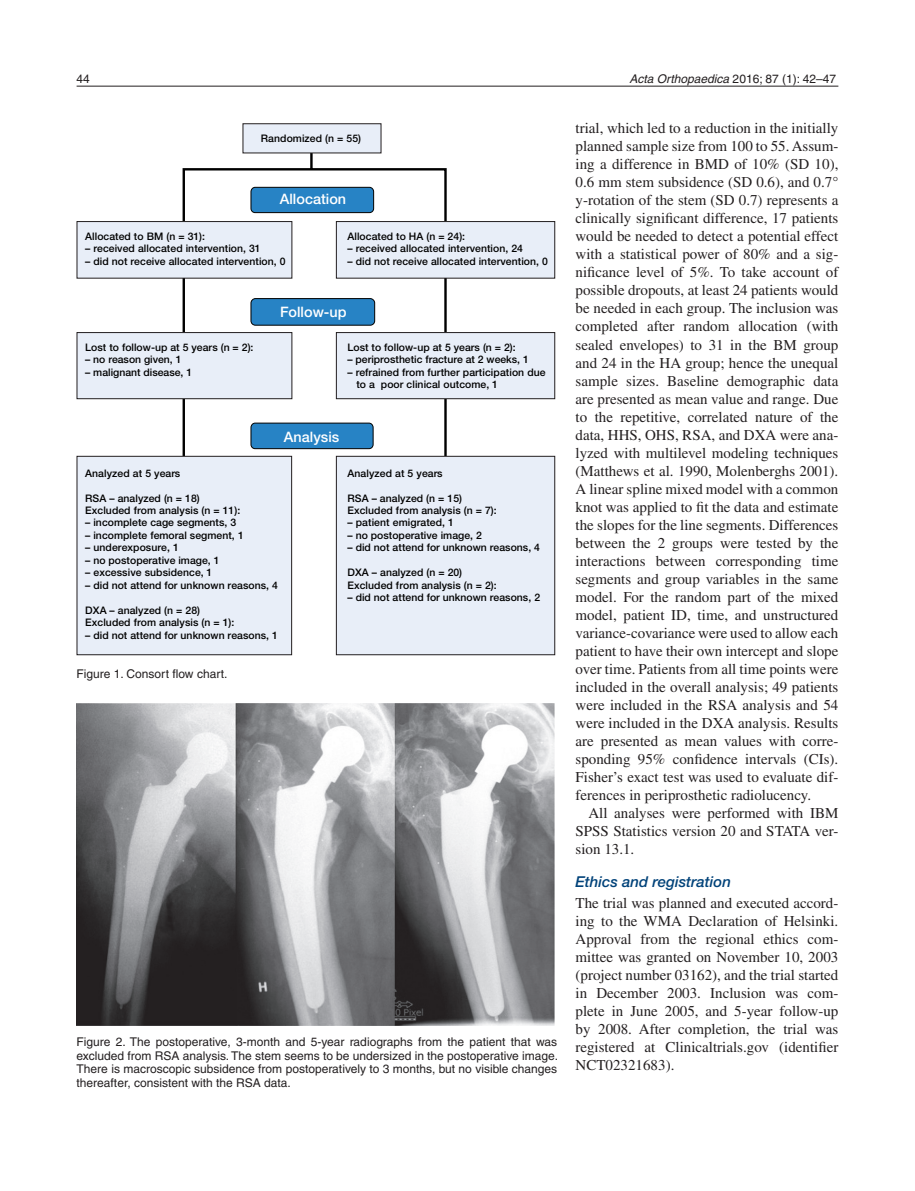
<style>
.page{position:relative;width:915px;height:1191px;background:#fff}
.page>*{position:absolute;margin:0;border:0;box-sizing:border-box;transform-origin:0 0}
.t1{font:15px/18px "Times";color:#231f20;text-align:justify}
.t2{font:italic 500 15px "Helvetica Neue LTW1 G";color:#004279}
.t3{font:500 14.4px "Helvetica Neue LTW1 G";color:#fff}
.t4{font:12px/13.5px "Helvetica";color:#231f20;text-align:justify}
.t5{font:italic 12px "Helvetica";color:#231f20}
.t6{font:500 10.35px/12.5px "Helvetica Neue LTW1 G";letter-spacing:.005em;color:#000}
.s1{font-style:normal}
</style>
<div class="page">
<hr style="left:77px;top:86px;width:761px;height:1px;background:#231f20">
<svg style="left:181px;top:153px;width:267px;height:446px"></svg>
<div style="left:77px;top:456px;width:214px;height:199px;background:#e8eef8"></div>
<div style="left:77px;top:456px;width:215px;height:199px;border:1px solid #231f20"></div>
<div style="left:77px;top:332px;width:215px;height:67px;background:#e8eef8"></div>
<div style="left:77px;top:332px;width:215px;height:67px;border:1px solid #231f20"></div>
<div style="left:77px;top:221px;width:215px;height:57px;background:#e8eef8"></div>
<div style="left:77px;top:221px;width:215px;height:57px;border:1px solid #231f20"></div>
<div style="left:336px;top:332px;width:218px;height:67px;background:#e8eef8"></div>
<div style="left:336px;top:332px;width:219px;height:67px;border:1px solid #231f20"></div>
<div style="left:336px;top:221px;width:218px;height:57px;background:#e8eef8"></div>
<div style="left:336px;top:221px;width:219px;height:57px;border:1px solid #231f20"></div>
<div style="left:336px;top:456px;width:218px;height:199px;background:#e8eef8"></div>
<div style="left:336px;top:456px;width:219px;height:199px;border:1px solid #231f20"></div>
<div style="left:251px;top:187px;width:122px;height:26px;background:#2783c5;border-radius:4px"></div>
<div style="left:250px;top:187px;width:124px;height:26px;border:1px solid #000;border-radius:4px"></div>
<div style="left:251px;top:423px;width:122px;height:26px;background:#2783c5;border-radius:4px"></div>
<div style="left:250px;top:423px;width:123px;height:26px;border:1px solid #000;border-radius:4px"></div>
<div style="left:251px;top:298px;width:123px;height:27px;background:#2783c5;border-radius:4px"></div>
<div style="left:250px;top:298px;width:125px;height:27px;border:1px solid #000;border-radius:4px"></div>
<div style="left:242px;top:123px;width:139px;height:30px;background:#e8eef8;border:1px solid #231f20"></div>
<img style="left:77px;top:704px;width:477px;height:321px">
<p class="t4" style="left:77px;top:72px;width:15px">44</p>
<p class="t5" style="left:629px;top:72px;width:208px">Acta Orthopaedica <span class="s1">2016; 87 (1): 42–47</span></p>
<p class="t6" style="left:261px;top:132px;width:102px">Randomized (n = 55)</p>
<p class="t3" style="left:280px;top:190px;width:68px">Allocation</p>
<p class="t6" style="left:85px;top:230px;width:121px">Allocated to BM (n = 31):</p>
<p class="t6" style="left:85px;top:242px;width:177px">– received allocated intervention, 31</p>
<p class="t6" style="left:85px;top:255px;width:202px">– did not receive allocated intervention, 0</p>
<p class="t6" style="left:347px;top:230px;width:119px">Allocated to HA (n = 24):</p>
<p class="t6" style="left:347px;top:242px;width:177px">– received allocated intervention, 24</p>
<p class="t6" style="left:347px;top:255px;width:202px">– did not receive allocated intervention, 0</p>
<p class="t6" style="left:85px;top:341px;width:170px">Lost to follow-up at 5 years (n = 2):</p>
<p class="t6" style="left:85px;top:353px;width:98px">– no reason given, 1</p>
<p class="t6" style="left:85px;top:366px;width:108px">– malignant disease, 1</p>
<p class="t3" style="left:280px;top:303px;width:68px">Follow-up</p>
<p class="t6" style="left:347px;top:341px;width:170px">Lost to follow-up at 5 years (n = 2):</p>
<p class="t6" style="left:347px;top:353px;width:183px">– periprosthetic fracture at 2 weeks, 1</p>
<p class="t6" style="left:356px;top:366px;width:191px;text-indent:-9px">– refrained from further participation due to a poor clinical outcome, 1</p>
<p class="t3" style="left:284px;top:428px;width:57px">Analysis</p>
<p class="t6" style="left:85px;top:466px;width:96px">Analyzed at 5 years</p>
<p class="t6" style="left:85px;top:491px;width:157px">RSA – analyzed (n = 18)<br>Excluded from analysis (n = 11):</p>
<p class="t6" style="left:85px;top:516px;width:152px">– incomplete cage segments, 3</p>
<p class="t6" style="left:85px;top:529px;width:160px">– incomplete femoral segment, 1</p>
<p class="t6" style="left:85px;top:541px;width:95px">– underexposure, 1</p>
<p class="t6" style="left:85px;top:554px;width:136px">– no postoperative image, 1</p>
<p class="t6" style="left:85px;top:566px;width:129px">– excessive subsidence, 1</p>
<p class="t6" style="left:85px;top:579px;width:194px">– did not attend for unknown reasons, 4</p>
<p class="t6" style="left:85px;top:604px;width:151px">DXA – analyzed (n = 28)<br>Excluded from analysis (n = 1):</p>
<p class="t6" style="left:85px;top:629px;width:194px">– did not attend for unknown reasons, 1</p>
<p class="t4" style="left:77px;top:667px;width:152px">Figure 1. Consort flow chart.</p>
<p class="t6" style="left:347px;top:466px;width:96px">Analyzed at 5 years</p>
<p class="t6" style="left:347px;top:491px;width:151px">RSA – analyzed (n = 15)<br>Excluded from analysis (n = 7):</p>
<p class="t6" style="left:347px;top:516px;width:108px">– patient emigrated, 1</p>
<p class="t6" style="left:347px;top:529px;width:136px">– no postoperative image, 2</p>
<p class="t6" style="left:347px;top:541px;width:194px">– did not attend for unknown reasons, 4</p>
<p class="t6" style="left:347px;top:566px;width:151px">DXA – analyzed (n = 20)<br>Excluded from analysis (n = 2):</p>
<p class="t6" style="left:347px;top:591px;width:194px">– did not attend for unknown reasons, 2</p>
<p class="t4" style="left:77px;top:1035px;width:482px">Figure 2. The postoperative, 3-month and 5-year radiographs from the patient that was excluded from RSA analysis. The stem seems to be undersized in the postoperative image.<br>There is macroscopic subsidence from postoperatively to 3 months, but no visible changes thereafter, consistent with the RSA data.</p>
<p class="t1" style="left:575px;top:119px;width:264px">trial, which led to a reduction in the initially planned sample size from 100 to 55. Assum&shy;ing a difference in BMD of 10% (SD 10), 0.6 mm stem subsidence (SD 0.6), and 0.7° y-rotation of the stem (SD 0.7) represents a clinically significant difference, 17 patients would be needed to detect a potential effect with a statistical power of 80% and a sig&shy;nificance level of 5%. To take account of possible dropouts, at least 24 patients would be needed in each group. The inclusion was completed after random allocation (with sealed envelopes) to 31 in the BM group and 24 in the HA group; hence the unequal sample sizes. Baseline demographic data are presented as mean value and range. Due to the repetitive, correlated nature of the data, HHS, OHS, RSA, and DXA were ana&shy;lyzed with multilevel modeling techniques (Matthews et al. 1990, Molenberghs 2001).<br>A linear spline mixed model with a common knot was applied to fit the data and estimate the slopes for the line segments. Differences between the 2 groups were tested by the interactions between corresponding time segments and group variables in the same model. For the random part of the mixed model, patient ID, time, and unstructured variance-covariance were used to allow each patient to have their own intercept and slope over time. Patients from all time points were included in the overall analysis; 49 patients were included in the RSA analysis and 54 were included in the DXA analysis. Results are presented as mean values with corre&shy;sponding 95% confidence intervals (CIs).<br>Fisher’s exact test was used to evaluate dif&shy;ferences in periprosthetic radiolucency.</p>
<p class="t1" style="left:575px;top:803px;width:264px;text-indent:13px">All analyses were performed with IBM SPSS Statistics version 20 and STATA ver&shy;sion 13.1.</p>
<p class="t2" style="left:575px;top:872px;width:157px">Ethics and registration</p>
<p class="t1" style="left:575px;top:893px;width:264px">The trial was planned and executed accord&shy;ing to the WMA Declaration of Helsinki.<br>Approval from the regional ethics com&shy;mittee was granted on November 10, 2003 (project number 03162), and the trial started in December 2003. Inclusion was com&shy;plete in June 2005, and 5-year follow-up by 2008. After completion, the trial was registered at Clinicaltrials.gov (identifier NCT02321683).</p>
</div>
